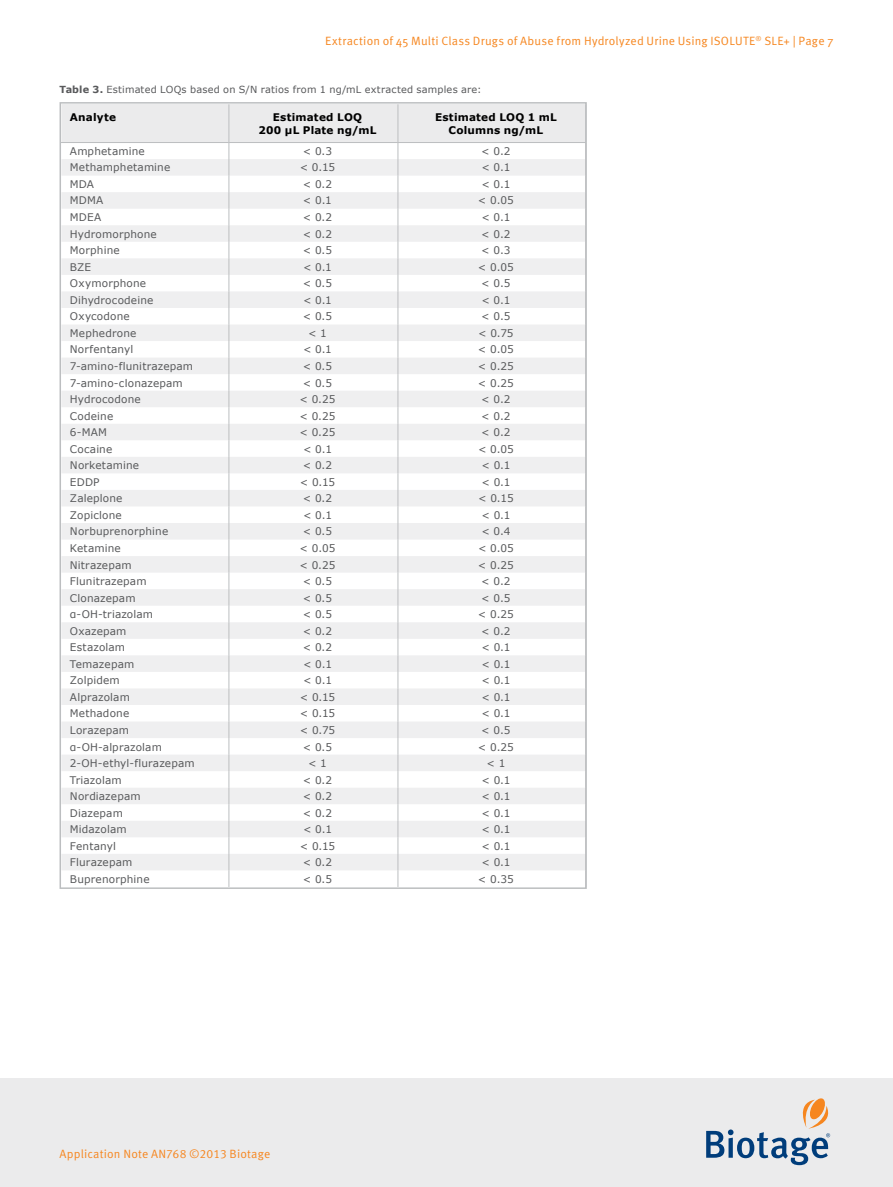
<style>
.page{position:relative;width:893px;height:1187px;background:#fff}
.page>*{position:absolute;margin:0;border:0;box-sizing:border-box;transform-origin:0 0}
.t1{font:12px "Meta OT Norm";letter-spacing:.015em;color:#f6861f}
.t2{font:10.5px "Verdana";letter-spacing:.015em;color:#58595b}
.t3{font:700 10.5px/13.5px "Verdana";letter-spacing:.015em;color:#000;text-align:center}
.t4{font:9.75px "Verdana";letter-spacing:.02em;color:#58595b}
.s1{font-weight:700}
</style>
<div class="page">
<div style="left:0;top:1078px;width:893px;height:108px;background:#ebebec"></div>
<svg style="left:706px;top:1098px;width:124px;height:67px"></svg>
<svg style="left:63px;top:105px;width:521px;height:780px"></svg>
<hr style="left:229px;top:104px;width:1px;height:38px;background:#bcbec0">
<hr style="left:398px;top:104px;width:1px;height:38px;background:#bcbec0">
<hr style="left:61px;top:142px;width:168px;height:1px;background:#bcbec0">
<hr style="left:229px;top:142px;width:169px;height:1px;background:#bcbec0">
<hr style="left:398px;top:142px;width:188px;height:1px;background:#bcbec0">
<p class="t1" style="left:325px;top:34px;width:510px">Extraction of 45 Multi Class Drugs of Abuse from Hydrolyzed Urine Using ISOLUTE<sup>®</sup> SLE+ | Page 7</p>
<p class="t4" style="left:60px;top:83px;width:424px"><span class="s1">Table 3.</span> Estimated LOQs based on S/N ratios from 1 ng/mL extracted samples are:</p>
<p class="t3" style="left:70px;top:110px;width:48px">Analyte</p>
<p class="t3" style="left:258px;top:110px;width:119px">Estimated LOQ<br>200 µL Plate ng/mL</p>
<p class="t3" style="left:435px;top:110px;width:123px">Estimated LOQ 1 mL<br>Columns ng/mL</p>
<p class="t2" style="left:70px;top:144px;width:76px">Amphetamine</p>
<p class="t2" style="left:303px;top:144px;width:31px">&lt; 0.3</p>
<p class="t2" style="left:481px;top:144px;width:31px">&lt; 0.2</p>
<p class="t2" style="left:70px;top:161px;width:102px">Methamphetamine</p>
<p class="t2" style="left:300px;top:161px;width:37px">&lt; 0.15</p>
<p class="t2" style="left:481px;top:161px;width:30px">&lt; 0.1</p>
<p class="t2" style="left:70px;top:177px;width:26px">MDA</p>
<p class="t2" style="left:303px;top:177px;width:31px">&lt; 0.2</p>
<p class="t2" style="left:481px;top:177px;width:30px">&lt; 0.1</p>
<p class="t2" style="left:70px;top:194px;width:35px">MDMA</p>
<p class="t2" style="left:303px;top:194px;width:30px">&lt; 0.1</p>
<p class="t2" style="left:478px;top:194px;width:37px">&lt; 0.05</p>
<p class="t2" style="left:70px;top:210px;width:33px">MDEA</p>
<p class="t2" style="left:303px;top:210px;width:31px">&lt; 0.2</p>
<p class="t2" style="left:481px;top:210px;width:30px">&lt; 0.1</p>
<p class="t2" style="left:70px;top:227px;width:89px">Hydromorphone</p>
<p class="t2" style="left:303px;top:227px;width:31px">&lt; 0.2</p>
<p class="t2" style="left:481px;top:227px;width:31px">&lt; 0.2</p>
<p class="t2" style="left:70px;top:243px;width:51px">Morphine</p>
<p class="t2" style="left:303px;top:243px;width:31px">&lt; 0.5</p>
<p class="t2" style="left:481px;top:243px;width:31px">&lt; 0.3</p>
<p class="t2" style="left:70px;top:260px;width:23px">BZE</p>
<p class="t2" style="left:303px;top:260px;width:30px">&lt; 0.1</p>
<p class="t2" style="left:478px;top:260px;width:37px">&lt; 0.05</p>
<p class="t2" style="left:70px;top:277px;width:78px">Oxymorphone</p>
<p class="t2" style="left:303px;top:277px;width:31px">&lt; 0.5</p>
<p class="t2" style="left:481px;top:277px;width:31px">&lt; 0.5</p>
<p class="t2" style="left:70px;top:293px;width:85px">Dihydrocodeine</p>
<p class="t2" style="left:303px;top:293px;width:30px">&lt; 0.1</p>
<p class="t2" style="left:481px;top:293px;width:30px">&lt; 0.1</p>
<p class="t2" style="left:70px;top:310px;width:61px">Oxycodone</p>
<p class="t2" style="left:303px;top:310px;width:31px">&lt; 0.5</p>
<p class="t2" style="left:481px;top:310px;width:31px">&lt; 0.5</p>
<p class="t2" style="left:70px;top:326px;width:68px">Mephedrone</p>
<p class="t2" style="left:308px;top:326px;width:20px">&lt; 1</p>
<p class="t2" style="left:478px;top:326px;width:37px">&lt; 0.75</p>
<p class="t2" style="left:70px;top:343px;width:65px">Norfentanyl</p>
<p class="t2" style="left:303px;top:343px;width:30px">&lt; 0.1</p>
<p class="t2" style="left:478px;top:343px;width:37px">&lt; 0.05</p>
<p class="t2" style="left:70px;top:359px;width:125px">7-amino-flunitrazepam</p>
<p class="t2" style="left:303px;top:359px;width:31px">&lt; 0.5</p>
<p class="t2" style="left:478px;top:359px;width:38px">&lt; 0.25</p>
<p class="t2" style="left:70px;top:376px;width:114px">7-amino-clonazepam</p>
<p class="t2" style="left:303px;top:376px;width:31px">&lt; 0.5</p>
<p class="t2" style="left:478px;top:376px;width:38px">&lt; 0.25</p>
<p class="t2" style="left:70px;top:392px;width:72px">Hydrocodone</p>
<p class="t2" style="left:299px;top:392px;width:38px">&lt; 0.25</p>
<p class="t2" style="left:481px;top:392px;width:31px">&lt; 0.2</p>
<p class="t2" style="left:70px;top:409px;width:45px">Codeine</p>
<p class="t2" style="left:299px;top:409px;width:38px">&lt; 0.25</p>
<p class="t2" style="left:481px;top:409px;width:31px">&lt; 0.2</p>
<p class="t2" style="left:70px;top:425px;width:39px">6-MAM</p>
<p class="t2" style="left:299px;top:425px;width:38px">&lt; 0.25</p>
<p class="t2" style="left:481px;top:425px;width:31px">&lt; 0.2</p>
<p class="t2" style="left:70px;top:442px;width:44px">Cocaine</p>
<p class="t2" style="left:303px;top:442px;width:30px">&lt; 0.1</p>
<p class="t2" style="left:478px;top:442px;width:37px">&lt; 0.05</p>
<p class="t2" style="left:70px;top:458px;width:71px">Norketamine</p>
<p class="t2" style="left:303px;top:458px;width:31px">&lt; 0.2</p>
<p class="t2" style="left:481px;top:458px;width:30px">&lt; 0.1</p>
<p class="t2" style="left:70px;top:475px;width:31px">EDDP</p>
<p class="t2" style="left:300px;top:475px;width:37px">&lt; 0.15</p>
<p class="t2" style="left:481px;top:475px;width:30px">&lt; 0.1</p>
<p class="t2" style="left:70px;top:492px;width:54px">Zaleplone</p>
<p class="t2" style="left:303px;top:492px;width:31px">&lt; 0.2</p>
<p class="t2" style="left:478px;top:492px;width:37px">&lt; 0.15</p>
<p class="t2" style="left:70px;top:508px;width:53px">Zopiclone</p>
<p class="t2" style="left:303px;top:508px;width:30px">&lt; 0.1</p>
<p class="t2" style="left:481px;top:508px;width:30px">&lt; 0.1</p>
<p class="t2" style="left:70px;top:525px;width:100px">Norbuprenorphine</p>
<p class="t2" style="left:303px;top:525px;width:31px">&lt; 0.5</p>
<p class="t2" style="left:481px;top:525px;width:31px">&lt; 0.4</p>
<p class="t2" style="left:70px;top:541px;width:52px">Ketamine</p>
<p class="t2" style="left:300px;top:541px;width:37px">&lt; 0.05</p>
<p class="t2" style="left:478px;top:541px;width:37px">&lt; 0.05</p>
<p class="t2" style="left:70px;top:558px;width:63px">Nitrazepam</p>
<p class="t2" style="left:299px;top:558px;width:38px">&lt; 0.25</p>
<p class="t2" style="left:478px;top:558px;width:38px">&lt; 0.25</p>
<p class="t2" style="left:70px;top:574px;width:78px">Flunitrazepam</p>
<p class="t2" style="left:303px;top:574px;width:31px">&lt; 0.5</p>
<p class="t2" style="left:481px;top:574px;width:31px">&lt; 0.2</p>
<p class="t2" style="left:70px;top:591px;width:67px">Clonazepam</p>
<p class="t2" style="left:303px;top:591px;width:31px">&lt; 0.5</p>
<p class="t2" style="left:481px;top:591px;width:31px">&lt; 0.5</p>
<p class="t2" style="left:70px;top:607px;width:85px">α-OH-triazolam</p>
<p class="t2" style="left:303px;top:607px;width:31px">&lt; 0.5</p>
<p class="t2" style="left:478px;top:607px;width:38px">&lt; 0.25</p>
<p class="t2" style="left:70px;top:624px;width:58px">Oxazepam</p>
<p class="t2" style="left:303px;top:624px;width:31px">&lt; 0.2</p>
<p class="t2" style="left:481px;top:624px;width:31px">&lt; 0.2</p>
<p class="t2" style="left:70px;top:640px;width:57px">Estazolam</p>
<p class="t2" style="left:303px;top:640px;width:31px">&lt; 0.2</p>
<p class="t2" style="left:481px;top:640px;width:30px">&lt; 0.1</p>
<p class="t2" style="left:70px;top:657px;width:66px">Temazepam</p>
<p class="t2" style="left:303px;top:657px;width:30px">&lt; 0.1</p>
<p class="t2" style="left:481px;top:657px;width:30px">&lt; 0.1</p>
<p class="t2" style="left:70px;top:673px;width:51px">Zolpidem</p>
<p class="t2" style="left:303px;top:673px;width:30px">&lt; 0.1</p>
<p class="t2" style="left:481px;top:673px;width:30px">&lt; 0.1</p>
<p class="t2" style="left:70px;top:690px;width:61px">Alprazolam</p>
<p class="t2" style="left:300px;top:690px;width:37px">&lt; 0.15</p>
<p class="t2" style="left:481px;top:690px;width:30px">&lt; 0.1</p>
<p class="t2" style="left:70px;top:707px;width:61px">Methadone</p>
<p class="t2" style="left:300px;top:707px;width:37px">&lt; 0.15</p>
<p class="t2" style="left:481px;top:707px;width:30px">&lt; 0.1</p>
<p class="t2" style="left:70px;top:723px;width:61px">Lorazepam</p>
<p class="t2" style="left:300px;top:723px;width:37px">&lt; 0.75</p>
<p class="t2" style="left:481px;top:723px;width:31px">&lt; 0.5</p>
<p class="t2" style="left:70px;top:740px;width:93px">α-OH-alprazolam</p>
<p class="t2" style="left:303px;top:740px;width:31px">&lt; 0.5</p>
<p class="t2" style="left:478px;top:740px;width:38px">&lt; 0.25</p>
<p class="t2" style="left:70px;top:756px;width:126px">2-OH-ethyl-flurazepam</p>
<p class="t2" style="left:308px;top:756px;width:20px">&lt; 1</p>
<p class="t2" style="left:486px;top:756px;width:20px">&lt; 1</p>
<p class="t2" style="left:70px;top:773px;width:53px">Triazolam</p>
<p class="t2" style="left:303px;top:773px;width:31px">&lt; 0.2</p>
<p class="t2" style="left:481px;top:773px;width:30px">&lt; 0.1</p>
<p class="t2" style="left:70px;top:789px;width:72px">Nordiazepam</p>
<p class="t2" style="left:303px;top:789px;width:31px">&lt; 0.2</p>
<p class="t2" style="left:481px;top:789px;width:30px">&lt; 0.1</p>
<p class="t2" style="left:70px;top:806px;width:54px">Diazepam</p>
<p class="t2" style="left:303px;top:806px;width:31px">&lt; 0.2</p>
<p class="t2" style="left:481px;top:806px;width:30px">&lt; 0.1</p>
<p class="t2" style="left:70px;top:822px;width:58px">Midazolam</p>
<p class="t2" style="left:303px;top:822px;width:30px">&lt; 0.1</p>
<p class="t2" style="left:481px;top:822px;width:30px">&lt; 0.1</p>
<p class="t2" style="left:70px;top:839px;width:48px">Fentanyl</p>
<p class="t2" style="left:300px;top:839px;width:37px">&lt; 0.15</p>
<p class="t2" style="left:481px;top:839px;width:30px">&lt; 0.1</p>
<p class="t2" style="left:70px;top:855px;width:64px">Flurazepam</p>
<p class="t2" style="left:303px;top:855px;width:31px">&lt; 0.2</p>
<p class="t2" style="left:481px;top:855px;width:30px">&lt; 0.1</p>
<p class="t2" style="left:70px;top:872px;width:81px">Buprenorphine</p>
<p class="t2" style="left:303px;top:872px;width:31px">&lt; 0.5</p>
<p class="t2" style="left:478px;top:872px;width:37px">&lt; 0.35</p>
<p class="t1" style="left:60px;top:1146px;width:212px">Application Note AN768 ©2013 Biotage</p>
</div>
